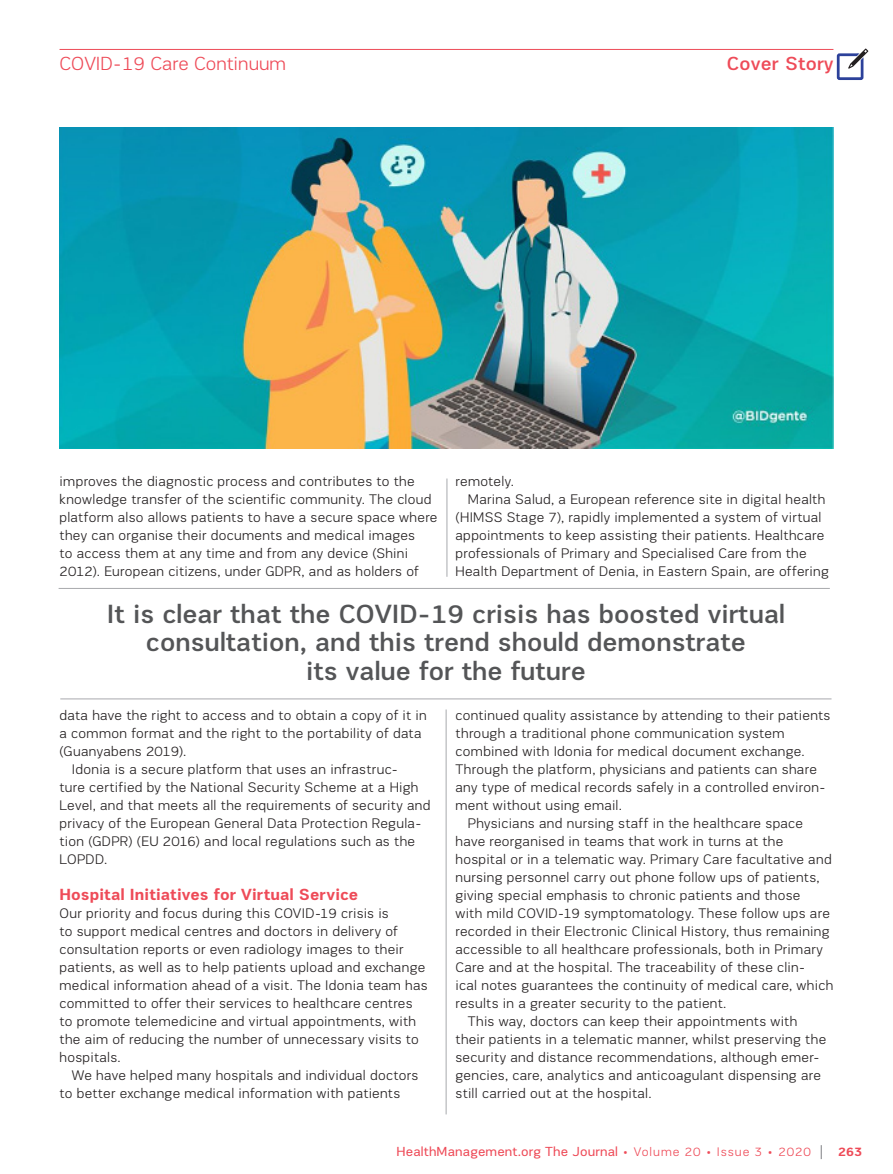
<style>
.page{position:relative;width:893px;height:1174px;background:#fff}
.page>*{position:absolute;margin:0;border:0;box-sizing:border-box;transform-origin:0 0}
.Quotes__Body{font:500 27px "PRC Fidelity";color:#545557}
.t1{font:300 19.5px "PRC Fidelity";color:#ee4b58}
.t2{font:500 19.5px "PRC Fidelity";letter-spacing:.01em;color:#ee4b58}
.Answer{font:700 16.5px "PRC Fidelity";letter-spacing:.01em;color:#ee4b58}
.Answer-2{font:300 14.25px/18px "PRC Fidelity";letter-spacing:.02em;color:#231f20}
.t3{font:13.5px "PRC Fidelity";letter-spacing:.01em;color:#ee4b58}
.t4{font:700 12.75px "PRC Fidelity";color:#ee4b58}
.s1{font-weight:300;font-size:12.75px}
</style>
<div class="page">
<svg style="left:821px;top:1145px;width:1px;height:14px"></svg>
<svg style="left:836px;top:48px;width:32px;height:32px"></svg>
<hr style="left:60px;top:49px;width:773px;height:1px;background:#ee4b58">
<hr style="left:446px;top:709px;width:1px;height:405px;background:#a8a9ad">
<img style="left:60px;top:128px;width:773px;height:320px">
<hr style="left:60px;top:698px;width:771px;height:1px;background:#a8a9ad">
<hr style="left:59px;top:588px;width:771px;height:1px;background:#a8a9ad">
<hr style="left:447px;top:478px;width:1px;height:99px;background:#a8a9ad">
<h2 class="t1" style="left:60px;top:53px;width:228px">COVID-19 Care Continuum</h2>
<h2 class="t2" style="left:727px;top:52px;width:108px">Cover Story</h2>
<p class="Answer-2" style="left:60px;top:472px;width:379px">improves the diagnostic process and contributes to the knowledge transfer of the scientific community. The cloud platform also allows patients to have a secure space where they can organise their documents and medical images<br>to access them at any time and from any device (Shini 2012). European citizens, under GDPR, and as holders of</p>
<p class="Answer-2" style="left:455px;top:472px;width:60px">remotely.</p>
<p class="Answer-2" style="left:455px;top:490px;width:375px;text-indent:12px">Marina Salud, a European reference site in digital health (HIMSS Stage 7), rapidly implemented a system of virtual appointments to keep assisting their patients. Healthcare professionals of Primary and Specialised Care from the Health Department of Denia, in Eastern Spain, are offering</p>
<p class="Quotes__Body" style="left:107px;top:598px;width:680px">It is clear that the COVID-19 crisis has boosted virtual</p>
<p class="Quotes__Body" style="left:146px;top:627px;width:601px">consultation, and this trend should demonstrate</p>
<p class="Quotes__Body" style="left:306px;top:655px;width:281px">its value for the future</p>
<p class="Answer-2" style="left:60px;top:706px;width:369px">data have the right to access and to obtain a copy of it in a common format and the right to the portability of data (Guanyabens 2019).</p>
<p class="Answer-2" style="left:60px;top:760px;width:372px;text-indent:12px">Idonia is a secure platform that uses an infrastruc-<br>ture certified by the National Security Scheme at a High Level, and that meets all the requirements of security and privacy of the European General Data Protection Regula&shy;tion (GDPR) (EU 2016) and local regulations such as the LOPDD.</p>
<p class="Answer" style="left:60px;top:885px;width:300px">Hospital Initiatives for Virtual Service</p>
<p class="Answer-2" style="left:60px;top:904px;width:370px">Our priority and focus during this COVID-19 crisis is<br>to support medical centres and doctors in delivery of consultation reports or even radiology images to their patients, as well as to help patients upload and exchange medical information ahead of a visit. The Idonia team has committed to offer their services to healthcare centres to promote telemedicine and virtual appointments, with the aim of reducing the number of unnecessary visits to hospitals.</p>
<p class="Answer-2" style="left:60px;top:1066px;width:360px;text-indent:12px">We have helped many hospitals and individual doctors to better exchange medical information with patients</p>
<p class="Answer-2" style="left:455px;top:706px;width:376px">continued quality assistance by attending to their patients through a traditional phone communication system combined with Idonia for medical document exchange.<br>Through the platform, physicians and patients can share any type of medical records safely in a controlled environ&shy;ment without using email.</p>
<p class="Answer-2" style="left:455px;top:814px;width:379px;text-indent:12px">Physicians and nursing staff in the healthcare space have reorganised in teams that work in turns at the hospital or in a telematic way. Primary Care facultative and nursing personnel carry out phone follow ups of patients, giving special emphasis to chronic patients and those<br>with mild COVID-19 symptomatology. These follow ups are recorded in their Electronic Clinical History, thus remaining accessible to all healthcare professionals, both in Primary Care and at the hospital. The traceability of these clin-<br>ical notes guarantees the continuity of medical care, which results in a greater security to the patient.</p>
<p class="Answer-2" style="left:455px;top:1012px;width:372px;text-indent:12px">This way, doctors can keep their appointments with their patients in a telematic manner, whilst preserving the security and distance recommendations, although emer&shy;gencies, care, analytics and anticoagulant dispensing are still carried out at the hospital.</p>
<p class="t3" style="left:396px;top:1144px;width:416px">HealthManagement.org The Journal <span class="s1">• Volume 20 • Issue 3 • 2020</span></p>
<p class="t4" style="left:838px;top:1144px;width:25px">263</p>
</div>
